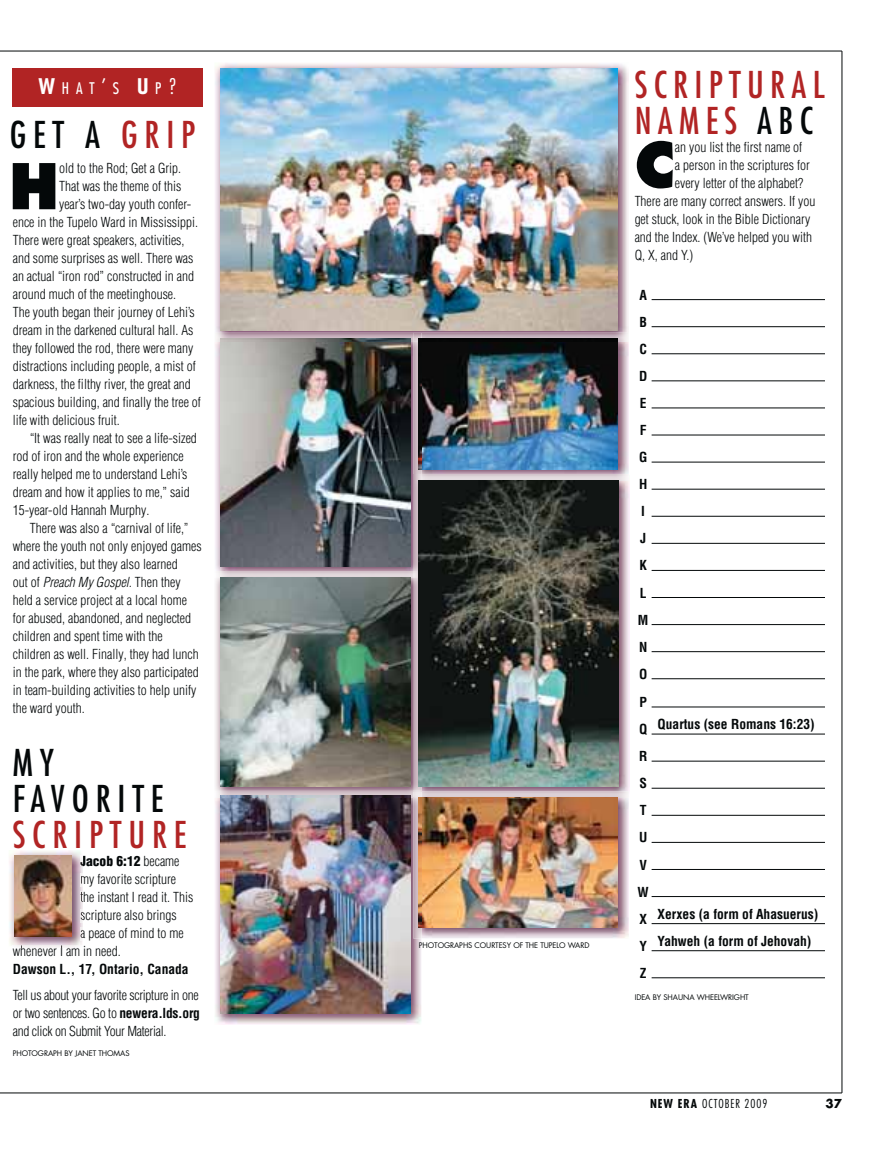
<style>
.page{position:relative;width:893px;height:1161px;background:#fff}
.page>*{position:absolute;margin:0;border:0;box-sizing:border-box;transform-origin:0 0}
.t1{font:800 61.2px "Futuralds Lat";color:#040809}
.t2{font:condensed 36px/36px "Futuralds Lat";letter-spacing:.175em;color:#b12424}
.t3{font:condensed 36px/36px "Futuralds Lat";letter-spacing:.19em;color:#040809}
.t4{font:300 condensed 21px "Futuralds Lat";color:#fff}
.t5{font:300 condensed 13.5px/18px "Helveticalds Lat";color:#040809;text-align:justify}
.t6{font:700 condensed 13.5px/27.2px "Helveticalds Lat";color:#040809}
.t7{font:italic 300 condensed 13.5px "Helveticalds Lat";color:#040809}
.t8{font:900 condensed 13.5px "Helveticalds Lat";color:#040809}
.t9{font:300 condensed 12px "Futuralds Lat";letter-spacing:.08em;color:#040809}
.t10{font:700 12px "Futuralds Lat";color:#040809}
.t11{font:7.5px "Futuralds Lat";letter-spacing:-.01em;color:#040809}
.s1{font-weight:700}
.s2{color:#b12424}
.s3{font-style:normal}
.s4{font-weight:300}
.s5{color:#040809}
</style>
<div class="page">
<hr style="left:0;top:1093px;width:842px;height:1px;background:#040809">
<hr style="left:0;top:51px;width:842px;height:1px;background:#040809">
<div style="left:13px;top:68px;width:190px;height:38px;background:#b12424"></div>
<hr style="left:652px;top:299px;width:241px;height:1px;background:#040809">
<hr style="left:652px;top:326px;width:241px;height:1px;background:#040809">
<hr style="left:652px;top:353px;width:241px;height:1px;background:#040809">
<hr style="left:652px;top:380px;width:241px;height:1px;background:#040809">
<hr style="left:652px;top:407px;width:241px;height:1px;background:#040809">
<hr style="left:652px;top:435px;width:241px;height:1px;background:#040809">
<hr style="left:652px;top:462px;width:241px;height:1px;background:#040809">
<hr style="left:652px;top:489px;width:241px;height:1px;background:#040809">
<hr style="left:652px;top:516px;width:241px;height:1px;background:#040809">
<hr style="left:652px;top:543px;width:241px;height:1px;background:#040809">
<hr style="left:652px;top:570px;width:241px;height:1px;background:#040809">
<hr style="left:652px;top:597px;width:241px;height:1px;background:#040809">
<hr style="left:652px;top:624px;width:241px;height:1px;background:#040809">
<hr style="left:652px;top:651px;width:241px;height:1px;background:#040809">
<hr style="left:652px;top:678px;width:241px;height:1px;background:#040809">
<hr style="left:652px;top:706px;width:241px;height:1px;background:#040809">
<hr style="left:652px;top:734px;width:241px;height:1px;background:#040809">
<hr style="left:652px;top:761px;width:241px;height:1px;background:#040809">
<hr style="left:652px;top:788px;width:241px;height:1px;background:#040809">
<hr style="left:652px;top:815px;width:241px;height:1px;background:#040809">
<hr style="left:652px;top:842px;width:241px;height:1px;background:#040809">
<hr style="left:652px;top:869px;width:241px;height:1px;background:#040809">
<hr style="left:652px;top:896px;width:241px;height:1px;background:#040809">
<hr style="left:652px;top:923px;width:241px;height:1px;background:#040809">
<hr style="left:652px;top:950px;width:241px;height:1px;background:#040809">
<hr style="left:652px;top:977px;width:241px;height:1px;background:#040809">
<img style="left:421px;top:798px;width:208px;height:140px">
<img style="left:421px;top:798px;width:197px;height:129px">
<img style="left:421px;top:342px;width:209px;height:449px">
<img style="left:421px;top:342px;width:197px;height:127px">
<img style="left:215px;top:798px;width:206px;height:226px">
<img style="left:220px;top:798px;width:190px;height:215px">
<img style="left:215px;top:342px;width:198px;height:456px">
<img style="left:413px;top:342px;width:8px;height:448px">
<img style="left:220px;top:342px;width:190px;height:224px">
<img style="left:215px;top:572px;width:198px;height:6px">
<img style="left:220px;top:577px;width:190px;height:209px">
<img style="left:421px;top:797px;width:197px;height:1px">
<img style="left:421px;top:475px;width:208px;height:5px">
<svg style="left:413px;top:475px;width:8px;height:5px"></svg>
<svg style="left:413px;top:790px;width:8px;height:9px"></svg>
<svg style="left:413px;top:572px;width:6px;height:6px"></svg>
<img style="left:419px;top:480px;width:199px;height:307px">
<img style="left:215px;top:63px;width:414px;height:279px">
<img style="left:421px;top:338px;width:197px;height:4px">
<svg style="left:413px;top:333px;width:8px;height:9px"></svg>
<img style="left:220px;top:68px;width:398px;height:263px">
<div style="left:825px;top:291px;width:68px;height:759px;background:#fff"></div>
<hr style="left:842px;top:51px;width:1px;height:1042px;background:#040809">
<img style="left:9px;top:850px;width:74px;height:96px">
<svg style="left:80px;top:855px;width:3px;height:11px"></svg>
<svg style="left:80px;top:873px;width:3px;height:29px"></svg>
<svg style="left:81px;top:909px;width:2px;height:31px"></svg>
<img style="left:13px;top:945px;width:70px;height:3px">
<img style="left:14px;top:856px;width:58px;height:80px">
<h3 class="t4" style="left:38px;top:75px;width:140px"><span class="s1">W</span>HAT’S <span class="s1">U</span>P?</h3>
<h2 class="t3" style="left:10px;top:117px;width:187px">GET A <span class="s2">GRIP</span></h2>
<h1 class="t1" style="left:9px;top:152px;width:52px">H</h1>
<p class="t5" style="left:59px;top:161px;width:124px">old to the Rod; Get a Grip.</p>
<p class="t5" style="left:59px;top:179px;width:124px">That was the theme of this</p>
<p class="t5" style="left:59px;top:197px;width:134px">year’s two-day youth confer-</p>
<p class="t5" style="left:13px;top:215px;width:187px">ence in the Tupelo Ward in Mississippi.</p>
<p class="t5" style="left:13px;top:233px;width:173px">There were great speakers, activities,</p>
<p class="t5" style="left:13px;top:251px;width:182px">and some surprises as well. There was</p>
<p class="t5" style="left:13px;top:269px;width:183px">an actual “iron rod” constructed in and</p>
<p class="t5" style="left:13px;top:287px;width:165px">around much of the meetinghouse.</p>
<p class="t5" style="left:13px;top:305px;width:184px">The youth began their journey of Lehi’s</p>
<p class="t5" style="left:13px;top:323px;width:182px">dream in the darkened cultural hall. As</p>
<p class="t5" style="left:13px;top:341px;width:182px">they followed the rod, there were many</p>
<p class="t5" style="left:13px;top:359px;width:184px">distractions including people, a mist of</p>
<p class="t5" style="left:13px;top:377px;width:180px">darkness, the filthy river, the great and</p>
<p class="t5" style="left:13px;top:395px;width:190px">spacious building, and finally the tree of</p>
<p class="t5" style="left:13px;top:413px;width:109px">life with delicious fruit.</p>
<p class="t5" style="left:30px;top:431px;width:169px">“It was really neat to see a life-sized</p>
<p class="t5" style="left:13px;top:449px;width:172px">rod of iron and the whole experience</p>
<p class="t5" style="left:13px;top:467px;width:176px">really helped me to understand Lehi’s</p>
<p class="t5" style="left:13px;top:485px;width:178px">dream and how it applies to me,” said</p>
<p class="t5" style="left:13px;top:503px;width:138px">15-year-old Hannah Murphy.</p>
<p class="t5" style="left:30px;top:521px;width:160px">There was also a “carnival of life,”</p>
<p class="t5" style="left:13px;top:539px;width:190px">where the youth not only enjoyed games</p>
<p class="t5" style="left:13px;top:557px;width:166px">and activities, but they also learned</p>
<p class="t7" style="left:13px;top:575px;width:169px"><span class="s3">out of</span> Preach My Gospel. <span class="s3">Then they</span></p>
<p class="t5" style="left:13px;top:593px;width:176px">held a service project at a local home</p>
<p class="t5" style="left:13px;top:611px;width:180px">for abused, abandoned, and neglected</p>
<p class="t5" style="left:13px;top:629px;width:151px">children and spent time with the</p>
<p class="t5" style="left:13px;top:647px;width:187px">children as well. Finally, they had lunch</p>
<p class="t5" style="left:13px;top:665px;width:187px">in the park, where they also participated</p>
<p class="t5" style="left:13px;top:683px;width:185px">in team-building activities to help unify</p>
<p class="t5" style="left:13px;top:701px;width:73px">the ward youth.</p>
<h2 class="t3" style="left:13px;top:745px;width:152px">MY<br>FAVORITE</h2>
<h2 class="t2" style="left:13px;top:817px;width:175px">SCRIPTURE</h2>
<p class="t8" style="left:80px;top:856px;width:101px">Jacob 6:12 <span class="s4">became</span></p>
<p class="t5" style="left:80px;top:871px;width:97px">my favorite scripture</p>
<p class="t5" style="left:80px;top:889px;width:115px">the instant I read it. This</p>
<p class="t5" style="left:80px;top:907px;width:98px">scripture also brings</p>
<p class="t5" style="left:80px;top:925px;width:105px">a peace of mind to me</p>
<p class="t5" style="left:13px;top:943px;width:109px">whenever I am in need.</p>
<p class="t6" style="left:13px;top:957px;width:177px">Dawson L., 17, Ontario, Canada</p>
<p class="t5" style="left:13px;top:988px;width:189px">Tell us about your favorite scripture in one or two sentences. Go to <span class="s1">newera.lds.org </span>and click on Submit Your Material.</p>
<p class="t11" style="left:13px;top:1048px;width:118px">PHOTOGRAPH BY JANET THOMAS</p>
<p class="t11" style="left:419px;top:941px;width:172px">PHOTOGRAPHS COURTESY OF THE TUPELO WARD</p>
<h2 class="t2" style="left:635px;top:67px;width:191px">SCRIPTURAL<br>NAMES <span class="s5">ABC</span></h2>
<h1 class="t1" style="left:635px;top:131px;width:42px">C</h1>
<p class="t5" style="left:675px;top:139px;width:129px">an you list the first name of</p>
<p class="t5" style="left:675px;top:157px;width:136px">a person in the scriptures for</p>
<p class="t5" style="left:675px;top:175px;width:130px">every letter of the alphabet?</p>
<p class="t5" style="left:635px;top:193px;width:182px">There are many correct answers. If you</p>
<p class="t5" style="left:635px;top:211px;width:177px">get stuck, look in the Bible Dictionary</p>
<p class="t5" style="left:635px;top:229px;width:179px">and the Index. (We’ve helped you with</p>
<p class="t5" style="left:635px;top:247px;width:60px">Q, X, and Y.)</p>
<p class="t6" style="left:638px;top:283px;width:12px">A<br>B<br>C<br>D<br>E<br>F<br>G<br>H<br>I<br>J<br>K<br>L<br>M<br>N<br>O<br>P</p>
<p class="t6" style="left:639px;top:712px;width:177px">Q Quartus (see Romans 16:23 )</p>
<p class="t6" style="left:637px;top:744px;width:13px">R<br>S<br>T<br>U<br>V<br>W</p>
<p class="t6" style="left:639px;top:902px;width:180px">X Xerxes (a form of Ahasuerus)<br>Y Yahweh (a form of Jehovah)</p>
<p class="t6" style="left:640px;top:961px;width:8px">Z</p>
<p class="t11" style="left:635px;top:993px;width:116px">IDEA BY SHAUNA WHEELWRIGHT</p>
<p class="t9" style="left:650px;top:1097px;width:119px"><span class="s1">NEW ERA</span> OCTOBER 2009</p>
<p class="t10" style="left:826px;top:1097px;width:18px">37</p>
</div>
